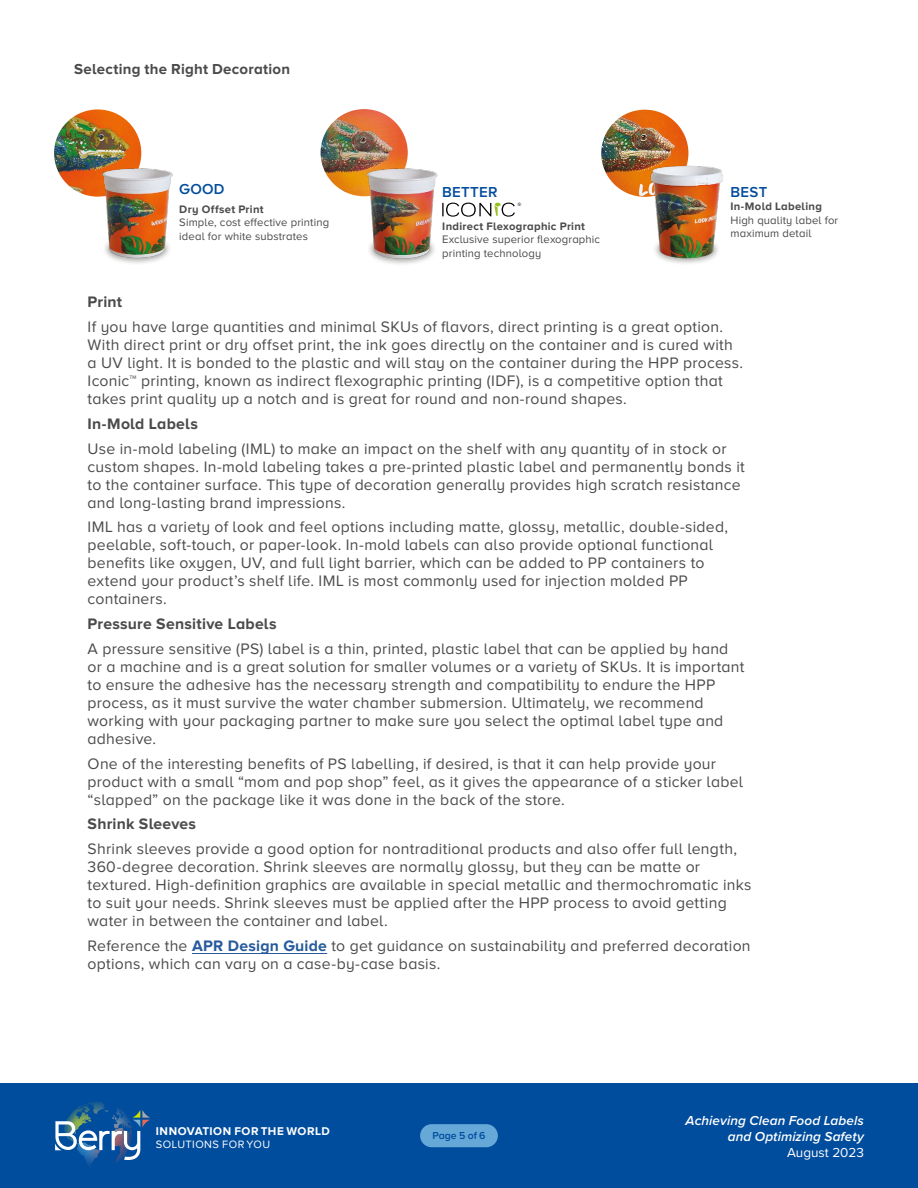
<style>
.page{position:relative;width:918px;height:1188px;background:#fff}
.page>*{position:absolute;margin:0;border:0;box-sizing:border-box;transform-origin:0 0}
.t1{font:15.75px/18px "Proxima Nova A";letter-spacing:.015em;color:#4b4b4d}
.t2{font:700 15.75px "Proxima Nova A";letter-spacing:.015em;color:#4b4b4d}
.t3{font:700 15px "Proxima Nova A";letter-spacing:.02em;color:#4b4b4d}
.t4{font:600 15px "Proxima Nova A";letter-spacing:.02em;color:#004c9d}
.t5{font:italic 600 13.5px/16.2px "Proxima Nova";letter-spacing:.01em;color:#fff;text-align:right}
.t6{font:13.5px "Proxima Nova A";color:#fff}
.t7{font:700 11.7px "Proxima Nova A";letter-spacing:.045em;color:#fff}
.t8{font:11.25px/13.5px "Proxima Nova A";letter-spacing:.01em;color:#4b4b4d}
.t9{font:700 11.25px "Proxima Nova A";letter-spacing:.025em;color:#4b4b4d}
.t10{font:11.1px "Proxima Nova A";letter-spacing:.04em;color:#fff}
.t11{font:600 10.5px "Proxima Nova A";letter-spacing:-.005em;color:#004c9d}
.t12{font:7.8px "Proxima Nova A";color:#000}
.s1{font-weight:700;color:#275b9b}
</style>
<div class="page">
<div style="left:0;top:1083px;width:918px;height:105px;background:#004c9d"></div>
<div style="left:420px;top:1124px;width:78px;height:23px;background:#66a8d8;border-radius:12px"></div>
<svg style="left:55px;top:1102px;width:95px;height:58px"></svg>
<svg style="left:465px;top:203px;width:50px;height:14px"></svg>
<img style="left:321px;top:109px;width:87px;height:87px;border-radius:44px">
<img style="left:342px;top:143px;width:123px;height:121px">
<img style="left:54px;top:109px;width:87px;height:88px;border-radius:44px">
<img style="left:77px;top:143px;width:96px;height:121px">
<img style="left:601px;top:110px;width:87px;height:87px;border-radius:44px">
<img style="left:630px;top:140px;width:93px;height:124px">
<hr style="left:192px;top:953px;width:135px;height:1px;background:#275b9b">
<p class="t3" style="left:74px;top:60px;width:217px">Selecting the Right Decoration</p>
<p class="t4" style="left:179px;top:181px;width:47px">GOOD</p>
<p class="t9" style="left:179px;top:203px;width:86px">Dry Offset Print</p>
<p class="t8" style="left:179px;top:216px;width:151px">Simple, cost effective printing ideal for white substrates</p>
<p class="t4" style="left:442px;top:183px;width:57px">BETTER</p>
<p class="t9" style="left:442px;top:220px;width:144px">Indirect Flexographic Print</p>
<p class="t8" style="left:442px;top:233px;width:159px">Exclusive superior flexographic printing technology</p>
<p class="t12" style="left:518px;top:201px;width:5px">®</p>
<p class="t4" style="left:731px;top:183px;width:38px">BEST</p>
<p class="t9" style="left:731px;top:200px;width:93px">In-Mold Labeling</p>
<p class="t8" style="left:731px;top:213px;width:109px">High quality label for maximum detail</p>
<p class="t2" style="left:88px;top:293px;width:36px">Print</p>
<p class="t1" style="left:88px;top:318px;width:657px">If you have large quantities and minimal SKUs of flavors, direct printing is a great option.<br>With direct print or dry offset print, the ink goes directly on the container and is cured with a UV light. It is bonded to the plastic and will stay on the container during the HPP process.<br>Iconic™ printing, known as indirect flexographic printing (IDF), is a competitive option that takes print quality up a notch and is great for round and non-round shapes.</p>
<p class="t2" style="left:88px;top:415px;width:112px">In-Mold Labels</p>
<p class="t1" style="left:88px;top:439px;width:659px">Use in-mold labeling (IML) to make an impact on the shelf with any quantity of in stock or custom shapes. In-mold labeling takes a pre-printed plastic label and permanently bonds it to the container surface. This type of decoration generally provides high scratch resistance and long-lasting brand impressions.</p>
<p class="t1" style="left:88px;top:518px;width:642px">IML has a variety of look and feel options including matte, glossy, metallic, double-sided, peelable, soft-touch, or paper-look. In-mold labels can also provide optional functional benefits like oxygen, UV, and full light barrier, which can be added to PP containers to extend your product’s shelf life. IML is most commonly used for injection molded PP containers.</p>
<p class="t2" style="left:88px;top:615px;width:191px">Pressure Sensitive Labels</p>
<p class="t1" style="left:88px;top:639px;width:658px">A pressure sensitive (PS) label is a thin, printed, plastic label that can be applied by hand or a machine and is a great solution for smaller volumes or a variety of SKUs. It is important to ensure the adhesive has the necessary strength and compatibility to endure the HPP process, as it must survive the water chamber submersion. Ultimately, we recommend working with your packaging partner to make sure you select the optimal label type and adhesive.</p>
<p class="t1" style="left:88px;top:754px;width:657px">One of the interesting benefits of PS labelling, if desired, is that it can help provide your product with a small “mom and pop shop” feel, as it gives the appearance of a sticker label “slapped” on the package like it was done in the back of the store.</p>
<p class="t2" style="left:88px;top:815px;width:110px">Shrink Sleeves</p>
<p class="t1" style="left:88px;top:840px;width:666px">Shrink sleeves provide a good option for nontraditional products and also offer full length, 360-degree decoration. Shrink sleeves are normally glossy, but they can be matte or textured. High-definition graphics are available in special metallic and thermochromatic inks to suit your needs. Shrink sleeves must be applied after the HPP process to avoid getting water in between the container and label.</p>
<p class="t1" style="left:88px;top:936px;width:665px">Reference the <span class="s1">APR Design Guide</span> to get guidance on sustainability and preferred decoration options, which can vary on a case-by-case basis.</p>
<p class="t7" style="left:156px;top:1125px;width:175px">INNOVATION FOR THE WORLD</p>
<p class="t10" style="left:156px;top:1139px;width:116px">SOLUTIONS FOR YOU</p>
<p class="t11" style="left:432px;top:1130px;width:55px">Page 5 of 6</p>
<p class="t5" style="left:686px;top:1112px;width:180px">Achieving Clean Food Labels and Optimizing Safety</p>
<p class="t6" style="left:787px;top:1145px;width:78px">August 2023</p>
</div>
